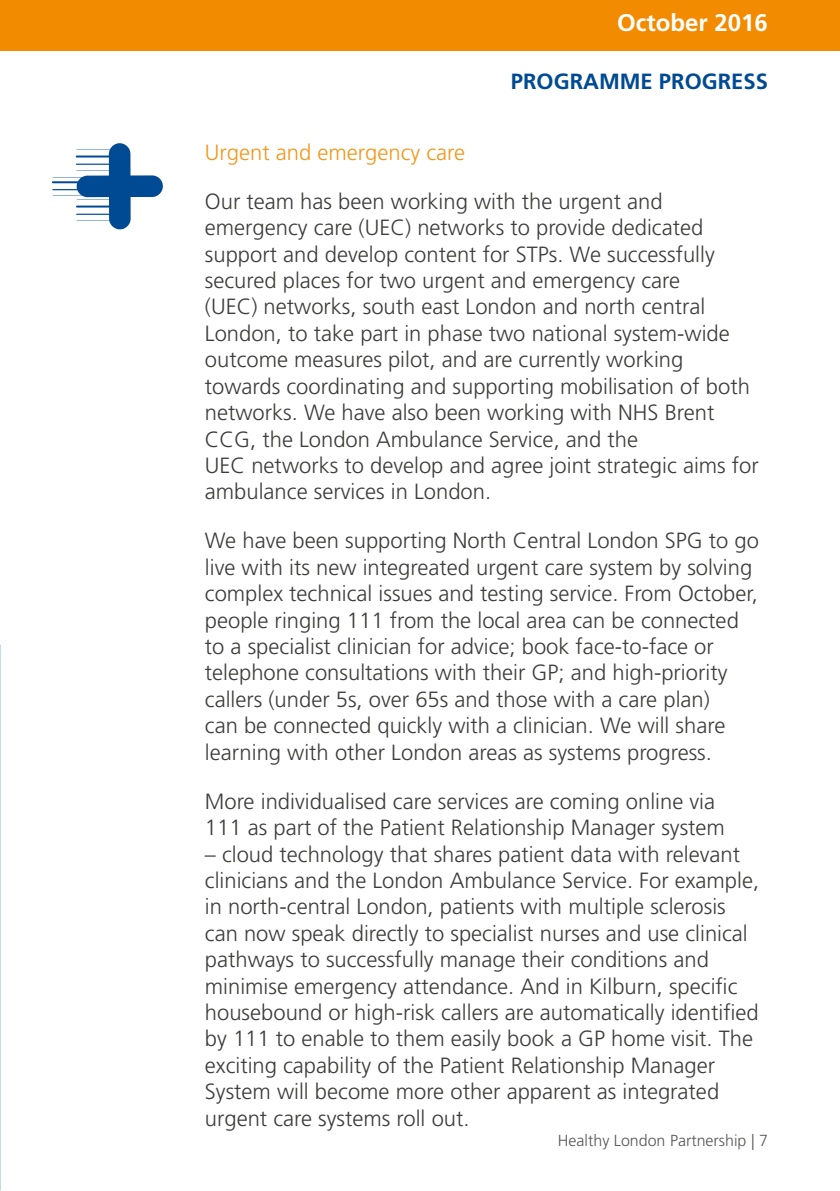
<style>
.page{position:relative;width:840px;height:1191px;background:#fff}
.page>*{position:absolute;margin:0;border:0;box-sizing:border-box;transform-origin:0 0}
.t1{font:700 24px "Frutiger LT Std";color:#fff}
.t2{font:300 22px/26.4px "Frutiger LT Std";color:#3c3c3b}
.t3{font:300 22px "Frutiger LT Std";color:#f4961a}
.t4{font:700 22px "Frutiger LT Std";color:#004a93}
.t5{font:300 16px "Frutiger LT Std";color:#575756}
</style>
<div class="page">
<div style="left:0;top:0;width:839px;height:51px;background:#f38b00"></div>
<svg style="left:52px;top:143px;width:111px;height:86px"></svg>
<p class="t1" style="left:616px;top:9px;width:152px">October 2016</p>
<p class="t4" style="left:510px;top:68px;width:258px">PROGRAMME PROGRESS</p>
<p class="t3" style="left:205px;top:140px;width:261px">Urgent and emergency care</p>
<p class="t2" style="left:205px;top:188px;width:555px">Our team has been working with the urgent and emergency care (UEC) networks to provide dedicated support and develop content for STPs. We successfully secured places for two urgent and emergency care<br>(UEC) networks, south east London and north central London, to take part in phase two national system-wide outcome measures pilot, and are currently working towards coordinating and supporting mobilisation of both networks. We have also been working with NHS Brent CCG, the London Ambulance Service, and the<br>UEC networks to develop and agree joint strategic aims for ambulance services in London.</p>
<p class="t2" style="left:205px;top:528px;width:555px">We have been supporting North Central London SPG to go live with its new integreated urgent care system by solving complex technical issues and testing service. From October, people ringing 111 from the local area can be connected to a specialist clinician for advice; book face-to-face or telephone consultations with their GP; and high-priority callers (under 5s, over 65s and those with a care plan)<br>can be connected quickly with a clinician. We will share learning with other London areas as systems progress.</p>
<p class="t2" style="left:205px;top:788px;width:521px">More individualised care services are coming online via<br>111 as part of the Patient Relationship Manager system</p>
<p class="t2" style="left:205px;top:841px;width:555px">– cloud technology that shares patient data with relevant clinicians and the London Ambulance Service. For example, in north-central London, patients with multiple sclerosis can now speak directly to specialist nurses and use clinical pathways to successfully manage their conditions and minimise emergency attendance. And in Kilburn, specific housebound or high-risk callers are automatically identified by 111 to enable to them easily book a GP home visit. The exciting capability of the Patient Relationship Manager System will become more other apparent as integrated urgent care systems roll out.</p>
<p class="t5" style="left:557px;top:1131px;width:211px">Healthy London Partnership | 7</p>
</div>
